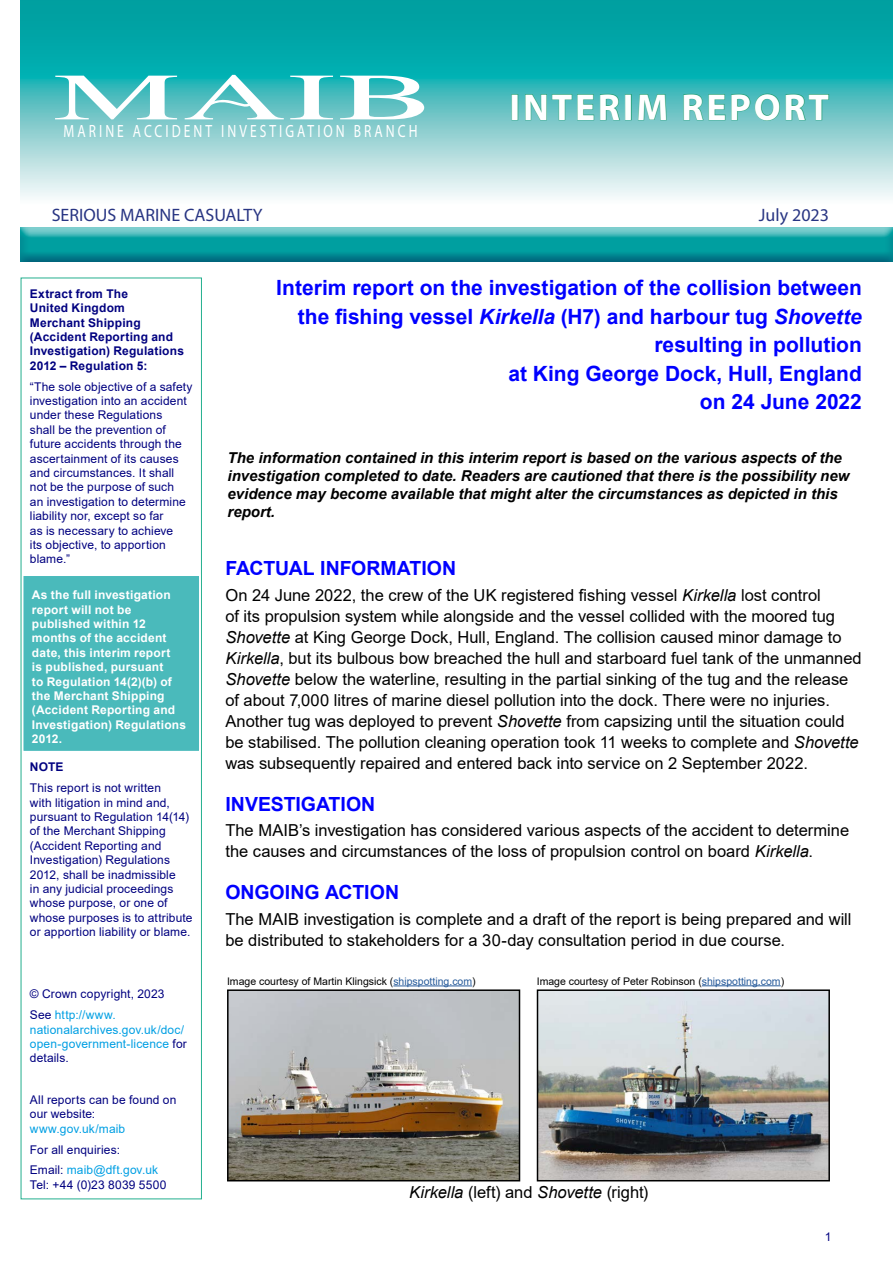
<style>
.page{position:relative;width:893px;height:1263px;background:#fff}
.page>*{position:absolute;margin:0;border:0;box-sizing:border-box;transform-origin:0 0}
.t1{font:700 37.5px "Myriad Pro";letter-spacing:.075em;color:#fff}
._1_0_Header_Description_Text{font:21px/28.5px "Arial Bold MT2";color:#00f;text-align:right}
.t2{font:19.5px "Arial Bold MT2";letter-spacing:-.005em;color:#00f}
.t3{font:18px "Myriad Pro";color:#283583}
.t4{font:17.7px "Times";letter-spacing:.225em;color:#fff;scale:.76 1}
._3_0_Main_Body_Text{font:16.5px/21px "Arial MT2";color:#000}
.t5{font:italic 16.5px "Arial";letter-spacing:-.005em;color:#000}
._3_2_Quotations{font:italic 700 15px/18px "Arial";color:#000}
._5_0_Sidebar_Information{font:12px/14.4px "Arial MT2";letter-spacing:.01em;color:#000080}
._5_0_Sidebar_Information-2{font:12px/14.4px "Arial Bold MT2";letter-spacing:.015em;color:#fff}
._5_0_Sidebar_Information-3{font:12px/14.4px "Arial Bold MT2";letter-spacing:.015em;color:#000080}
._5_0_Sidebar_Information-4{font:12px/14.4px "Arial MT2";letter-spacing:.01em;color:#009fe3}
.t6{font:10.5px "Arial MT2";color:#000}
.s1{color:#000080}
.s2{color:#009fe3}
.s3{font-family:"Arial";font-weight:700}
.s4{font-family:"Arial";font-weight:700;font-style:italic}
.s5{font-family:"Arial"}
.s6{font-family:"Arial";font-style:italic}
.s7{color:#275b9b}
.s8{font-family:"Arial MT2";font-style:normal}
</style>
<div class="page">
<svg style="left:21px;top:0;width:872px;height:198px;background:#5bc2c3"></svg>
<svg style="left:55px;top:76px;width:122px;height:43px"></svg>
<svg style="left:185px;top:75px;width:99px;height:44px"></svg>
<svg style="left:290px;top:76px;width:43px;height:43px"></svg>
<svg style="left:340px;top:76px;width:84px;height:43px"></svg>
<div style="left:10px;top:225px;width:883px;height:13px;background:#fff;opacity:.5"></div>
<div style="left:10px;top:231px;width:883px;height:33px;background:#283583;opacity:.5"></div>
<div style="left:21px;top:278px;width:181px;height:921px;border:1px solid #23af8e"></div>
<div style="left:23px;top:575px;width:177px;height:177px;background:#4ababb"></div>
<div style="left:22px;top:574px;width:179px;height:178px;border:2px solid #fff"></div>
<img style="left:230px;top:992px;width:287px;height:186px">
<div style="left:227px;top:989px;width:293px;height:192px;border:2px solid #000"></div>
<img style="left:540px;top:992px;width:287px;height:186px">
<div style="left:537px;top:989px;width:293px;height:192px;border:2px solid #000"></div>
<hr style="left:393px;top:985px;width:79px;height:1px;background:#275b9b">
<hr style="left:702px;top:985px;width:79px;height:1px;background:#275b9b">
<p class="t4" style="left:64px;top:120px;width:467px">MARINE ACCIDENT INVESTIGATION BRANCH</p>
<h1 class="t1" style="left:509px;top:83px;width:321px">INTERIM REPORT</h1>
<p class="t3" style="left:52px;top:204px;width:212px">SERIOUS MARINE CASUALTY</p>
<p class="t3" style="left:759px;top:204px;width:72px">July 2023</p>
<h2 class="_5_0_Sidebar_Information-3" style="left:30px;top:286px;width:156px">Extract from The<br>United Kingdom<br>Merchant Shipping (Accident Reporting and<br>Investigation) Regulations<br>2012 – Regulation 5:</h2>
<p class="_5_0_Sidebar_Information" style="left:30px;top:379px;width:164px">“The sole objective of a safety investigation into an accident under these Regulations<br>shall be the prevention of future accidents through the ascertainment of its causes and circumstances. It shall not be the purpose of such<br>an investigation to determine liability nor, except so far<br>as is necessary to achieve<br>its objective, to apportion blame.”</p>
<p class="_5_0_Sidebar_Information-2" style="left:32px;top:588px;width:156px">As the full investigation report will not be published within 12 months of the accident date, this interim report<br>is published, pursuant<br>to Regulation 14(2)(b) of the Merchant Shipping (Accident Reporting and<br>Investigation) Regulations<br>2012.</p>
<p class="_5_0_Sidebar_Information-3" style="left:30px;top:760px;width:35px">NOTE</p>
<p class="_5_0_Sidebar_Information" style="left:30px;top:781px;width:164px">This report is not written<br>with litigation in mind and, pursuant to Regulation 14(14) of the Merchant Shipping (Accident Reporting and<br>Investigation) Regulations<br>2012, shall be inadmissible<br>in any judicial proceedings whose purpose, or one of whose purposes is to attribute or apportion liability or blame.</p>
<p class="_5_0_Sidebar_Information" style="left:30px;top:987px;width:136px">© Crown copyright, 2023</p>
<p class="_5_0_Sidebar_Information-4" style="left:30px;top:1008px;width:158px"><span class="s1">See</span> http://www. nationalarchives.gov.uk/doc/ open-government-licence <span class="s1">for details.</span></p>
<p class="_5_0_Sidebar_Information" style="left:30px;top:1092px;width:148px">All reports can be found on our website: <span class="s2">www.gov.uk/maib</span></p>
<p class="_5_0_Sidebar_Information" style="left:30px;top:1142px;width:92px">For all enquiries:</p>
<p class="_5_0_Sidebar_Information-4" style="left:30px;top:1163px;width:130px"><span class="s1">Email:</span> maib@dft.gov.uk</p>
<p class="_5_0_Sidebar_Information" style="left:30px;top:1177px;width:138px">Tel: +44 (0)23 8039 5500</p>
<h1 class="_1_0_Header_Description_Text" style="left:276px;top:274px;width:587px">Interim report on the investigation of the collision between <span class="s3">the fishing vessel</span> <span class="s4">Kirkella</span> (H7) and harbour tug <span class="s4">Shovette </span>resulting in pollution<br>at King George Dock, Hull, England<br>on 24 June 2022</h1>
<p class="_3_2_Quotations" style="left:227px;top:450px;width:623px">The information contained in this interim report is based on the various aspects of the investigation completed to date. Readers are cautioned that there is the possibility new evidence may become available that might alter the circumstances as depicted in this report.</p>
<h1 class="t2" style="left:225px;top:555px;width:232px">FACTUAL INFORMATION</h1>
<p class="_3_0_Main_Body_Text" style="left:225px;top:584px;width:638px"><span class="s5">On 24 June 2022, the crew of the UK registered fishing vessel</span> <span class="s6">Kirkella</span> lost control<br>of its propulsion system while alongside and the vessel collided with the moored tug <span class="s6">Shovette</span> at King George Dock, Hull, England. The collision caused minor damage to <span class="s6">Kirkella</span>, but its bulbous bow breached the hull and starboard fuel tank of the unmanned <span class="s6">Shovette</span> below the waterline, resulting in the partial sinking of the tug and the release of about 7,000 litres of marine diesel pollution into the dock. There were no injuries.<br>Another tug was deployed to prevent <span class="s6">Shovette</span> from capsizing until the situation could be stabilised. The pollution cleaning operation took 11 weeks to complete and <span class="s6">Shovette </span>was subsequently repaired and entered back into service on 2 September 2022.</p>
<h1 class="t2" style="left:225px;top:790px;width:151px">INVESTIGATION</h1>
<p class="_3_0_Main_Body_Text" style="left:225px;top:820px;width:625px">The MAIB’s investigation has considered various aspects of the accident to determine the causes and circumstances of the loss of propulsion control on board <span class="s6">Kirkella</span>.</p>
<h1 class="t2" style="left:225px;top:879px;width:175px">ONGOING ACTION</h1>
<p class="_3_0_Main_Body_Text" style="left:225px;top:908px;width:628px">The MAIB investigation is complete and a draft of the report is being prepared and will be distributed to stakeholders for a 30-day consultation period in due course.</p>
<p class="t6" style="left:227px;top:974px;width:250px">Image courtesy of Martin Klingsick (<span class="s7">shipspotting.com</span>)</p>
<p class="t6" style="left:537px;top:974px;width:249px">Image courtesy of Peter Robinson (<span class="s7">shipspotting.com</span>)</p>
<p class="t5" style="left:409px;top:1181px;width:241px">Kirkella <span class="s8">(left) and</span> Shovette <span class="s8">(right)</span></p>
<p class="_5_0_Sidebar_Information" style="left:825px;top:1229px;width:8px">1</p>
</div>
